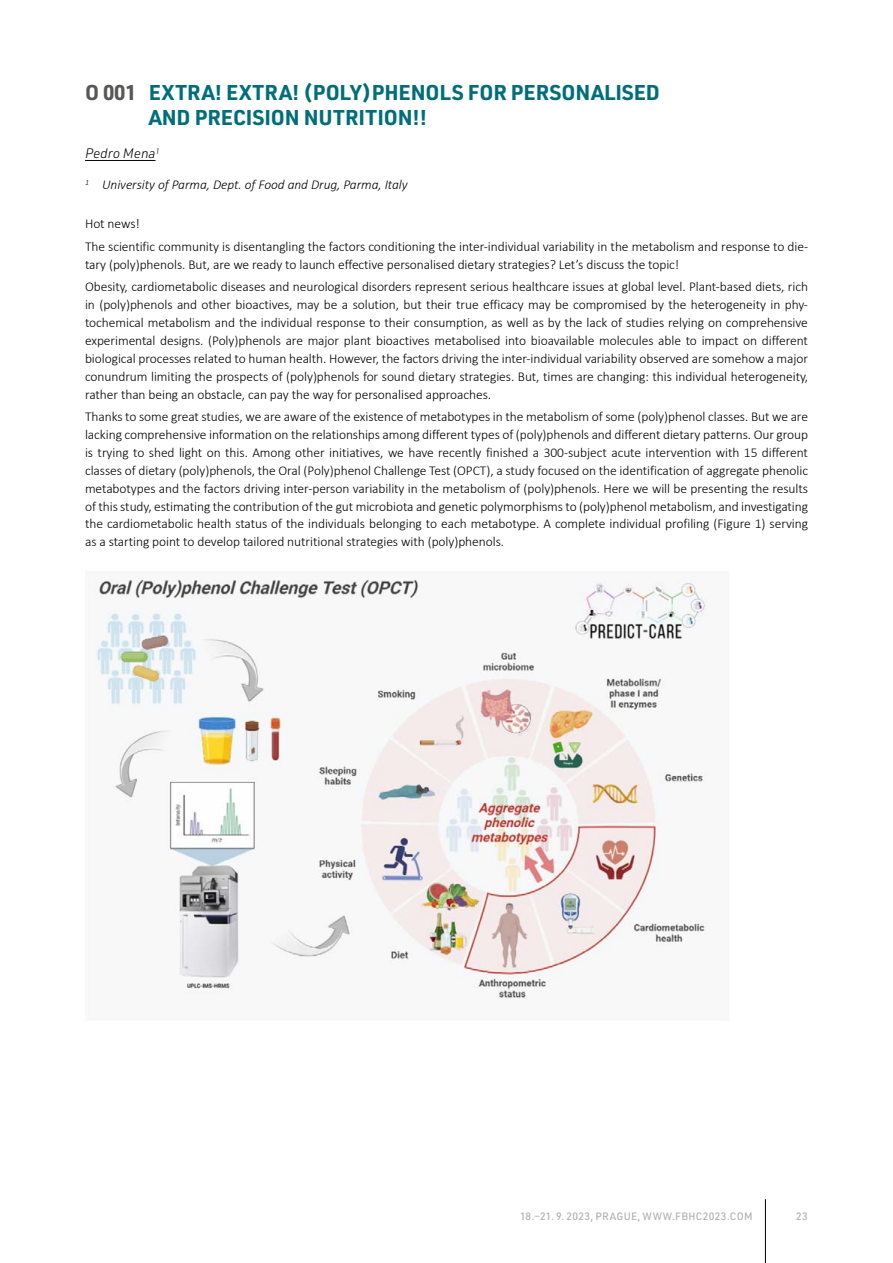
<style>
.page{position:relative;width:893px;height:1263px;background:#fff}
.page>*{position:absolute;margin:0;border:0;box-sizing:border-box;transform-origin:0 0}
.t1{font:700 21px/25.2px "URWDIN";letter-spacing:-.005em;color:#006e79}
.t2{font:300 13.5px/18px "Calibri";letter-spacing:-.005em;color:#000}
.t3{font:italic 300 13.5px "Calibri";letter-spacing:-.005em;color:#000}
.t4{font:italic 300 13.5px "URWDIN";letter-spacing:-.005em;color:#000}
.t5{font:500 10.5px "URWDIN";letter-spacing:.035em;color:#b3b2b2}
.s1{color:#575756}
</style>
<div class="page">
<hr style="left:765px;top:1199px;width:1px;height:64px;background:#000">
<hr style="left:85px;top:160px;width:71px;height:1px;background:#000">
<img style="left:95px;top:580px;width:613px;height:421px">
<h1 class="t1" style="left:149px;top:79px;width:513px;text-indent:-64px"><span class="s1">O 001</span> EXTRA! EXTRA! (POLY)PHENOLS FOR PERSONALISED<br>AND PRECISION NUTRITION!!</h1>
<p class="t4" style="left:85px;top:145px;width:76px">Pedro Mena<sup>1</sup></p>
<p class="t3" style="left:85px;top:176px;width:324px"><sup>1</sup> University of Parma, Dept. of Food and Drug, Parma, Italy</p>
<p class="t2" style="left:85px;top:213px;width:725px;line-height:22.2px">Hot news!<br>The scientific community is disentangling the factors conditioning the inter-individual variability in the metabolism and response to die-</p>
<p class="t2" style="left:85px;top:253px;width:725px;line-height:22.2px">tary (poly)phenols. But, are we ready to launch effective personalised dietary strategies? Let’s discuss the topic!<br>Obesity, cardiometabolic diseases and neurological disorders represent serious healthcare issues at global level. Plant-based diets, rich</p>
<p class="t2" style="left:85px;top:295px;width:725px;text-align:justify">in (poly)phenols and other bioactives, may be a solution, but their true efficacy may be compromised by the heterogeneity in phy&shy;tochemical metabolism and the individual response to their consumption, as well as by the lack of studies relying on comprehensive experimental designs. (Poly)phenols are major plant bioactives metabolised into bioavailable molecules able to impact on different biological processes related to human health. However, the factors driving the inter-individual variability observed are somehow a major conundrum limiting the prospects of (poly)phenols for sound dietary strategies. But, times are changing: this individual heterogeneity, rather than being an obstacle, can pay the way for personalised approaches.</p>
<p class="t2" style="left:85px;top:407px;width:725px;text-align:justify">Thanks to some great studies, we are aware of the existence of metabotypes in the metabolism of some (poly)phenol classes. But we are lacking comprehensive information on the relationships among different types of (poly)phenols and different dietary patterns. Our group is trying to shed light on this. Among other initiatives, we have recently finished a 300-subject acute intervention with 15 different classes of dietary (poly)phenols, the Oral (Poly)phenol Challenge Test (OPCT), a study focused on the identification of aggregate phenolic metabotypes and the factors driving inter-person variability in the metabolism of (poly)phenols. Here we will be presenting the results of this study, estimating the contribution of the gut microbiota and genetic polymorphisms to (poly)phenol metabolism, and investigating the cardiometabolic health status of the individuals belonging to each metabotype. A complete individual profiling (Figure 1) serving as a starting point to develop tailored nutritional strategies with (poly)phenols.</p>
<p class="t5" style="left:520px;top:1210px;width:234px">18.–21. 9. 2023, PRAGUE, WWW.FBHC2023.COM</p>
<p class="t5" style="left:796px;top:1210px;width:13px">23</p>
</div>
